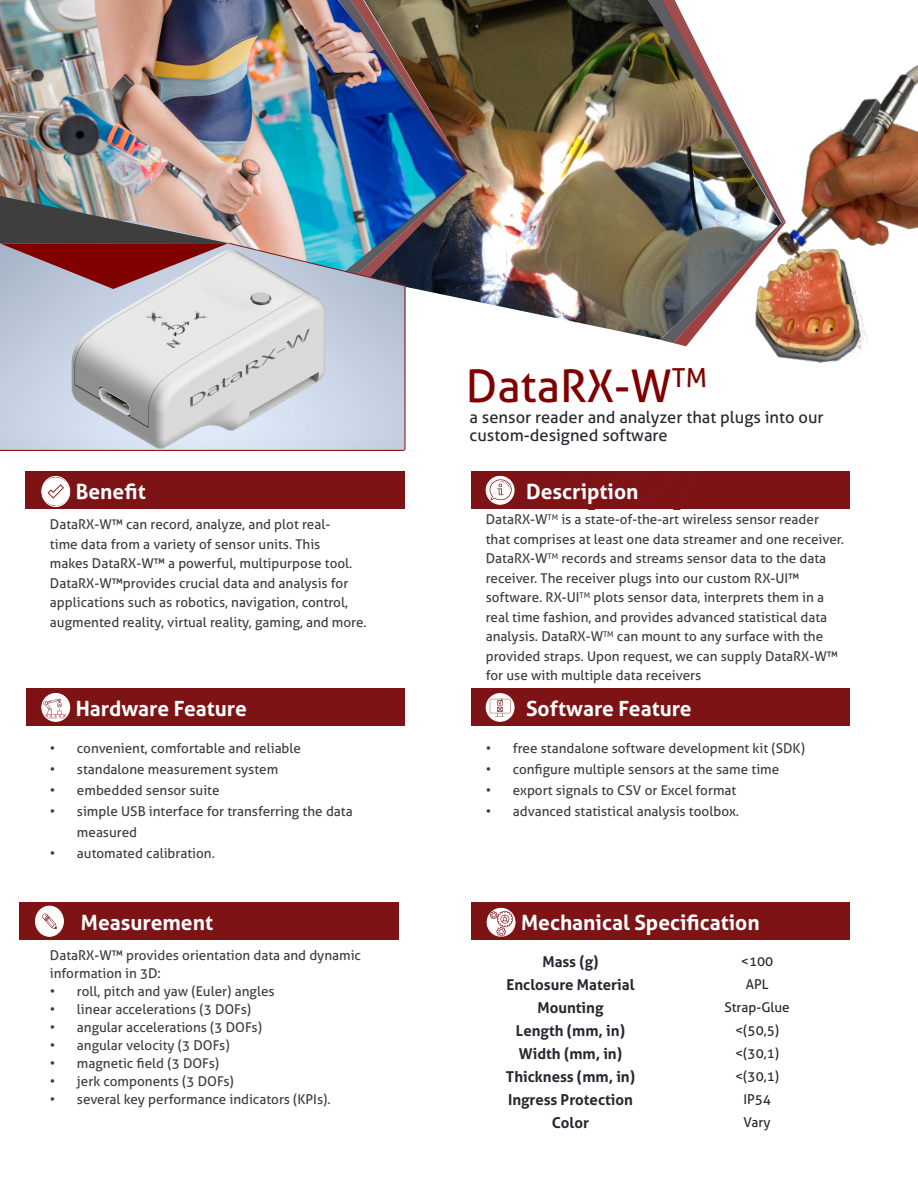
<style>
.page{position:relative;width:918px;height:1188px;background:#fff}
.page>*{position:absolute;margin:0;border:0;box-sizing:border-box;transform-origin:0 0}
.Title_7{font:45px "Aller";color:#800000}
.Title_3{font:700 21px "Aller";color:#fff}
.Title_7-2{font:16.5px/18px "Aller";color:#292731}
.Title_7-3{font:700 15px "Aller";color:#292731}
.Body_Text{font:13.5px/19.5px "Aller";color:#3e3e3f}
.Title_7-4{font:13.5px "Aller";color:#292731}
</style>
<div class="page">
<img style="left:416px;top:0;width:232px;height:337px">
<img style="left:685px;top:64px;width:233px;height:302px">
<div style="left:471px;top:471px;width:379px;height:38px;background:#7e1315"></div>
<img style="left:648px;top:0;width:138px;height:346px">
<div style="left:26px;top:471px;width:379px;height:38px;background:#7e1315"></div>
<svg style="left:42px;top:476px;width:29px;height:31px"></svg>
<div style="left:41px;top:476px;width:29px;height:31px;border:1px solid #fff;border-radius:50%"></div>
<img style="left:0;top:289px;width:405px;height:161px">
<hr style="left:405px;top:286px;width:1px;height:164px;background:#800000">
<hr style="left:0;top:450px;width:404px;height:1px;background:#800000">
<img style="left:0;top:0;width:468px;height:289px">
<div style="left:471px;top:902px;width:379px;height:37px;background:#7e1315"></div>
<div style="left:487px;top:908px;width:28px;height:28px;background:#fff;border-radius:50%"></div>
<div style="left:487px;top:908px;width:28px;height:29px;border:1px solid #fff;border-radius:50%"></div>
<svg style="left:490px;top:911px;width:23px;height:25px"></svg>
<div style="left:19px;top:902px;width:380px;height:37px;background:#7e1315"></div>
<div style="left:486px;top:476px;width:28px;height:28px;background:#fff;border-radius:50%"></div>
<svg style="left:489px;top:479px;width:23px;height:23px"></svg>
<div style="left:486px;top:476px;width:28px;height:29px;border:1px solid #fff;border-radius:50%"></div>
<div style="left:26px;top:689px;width:379px;height:37px;background:#7e1315"></div>
<svg style="left:42px;top:693px;width:28px;height:28px"></svg>
<svg style="left:43px;top:699px;width:24px;height:19px"></svg>
<div style="left:41px;top:693px;width:29px;height:29px;border:1px solid #fff;border-radius:50%"></div>
<div style="left:471px;top:689px;width:379px;height:37px;background:#7e1315"></div>
<svg style="left:486px;top:694px;width:28px;height:27px"></svg>
<svg style="left:490px;top:698px;width:20px;height:19px"></svg>
<div style="left:486px;top:693px;width:28px;height:29px;border:1px solid #fff;border-radius:50%"></div>
<div style="left:36px;top:906px;width:27px;height:30px;background:#fff;border-radius:50%"></div>
<div style="left:35px;top:906px;width:29px;height:31px;border:1px solid #fff;border-radius:50%"></div>
<svg style="left:42px;top:913px;width:15px;height:16px"></svg>
<p class="Title_3" style="left:76px;top:479px;width:71px">Benefit</p>
<p class="Body_Text" style="left:50px;top:515px;width:318px">DataRX-W™ can record, analyze, and plot real-<br>time data from a variety of sensor units. This<br>makes DataRX-W™ a powerful, multipurpose tool.<br>DataRX-W™ provides crucial data and analysis for applications such as robotics, navigation, control, augmented reality, virtual reality, gaming, and more.</p>
<p class="Title_7" style="left:466px;top:358px;width:243px">DataRX-W<sup>TM</sup></p>
<p class="Title_7-2" style="left:470px;top:408px;width:356px">a sensor reader and analyzer that plugs into our custom-designed software</p>
<p class="Title_3" style="left:526px;top:479px;width:114px">Description</p>
<p class="Body_Text" style="left:486px;top:510px;width:360px">DataRX-W<sup>TM</sup> is a state-of-the-art wireless sensor reader that comprises at least one data streamer and one receiver.<br>DataRX-W<sup>TM</sup> records and streams sensor data to the data receiver. The receiver plugs into our custom RX-UI™ software. RX-UI<sup>TM</sup> plots sensor data, interprets them in a real time fashion, and provides advanced statistical data analysis. DataRX-W<sup>TM</sup> can mount to any surface with the provided straps. Upon request, we can supply DataRX-W™ for use with multiple data receivers</p>
<p class="Title_3" style="left:76px;top:696px;width:173px">Hardware Feature</p>
<p class="Title_3" style="left:526px;top:696px;width:167px">Software Feature</p>
<p class="Body_Text" style="left:50px;top:738px;width:253px">• convenient, comfortable and reliable</p>
<p class="Body_Text" style="left:50px;top:759px;width:230px">• standalone measurement system</p>
<p class="Body_Text" style="left:50px;top:780px;width:171px">• embedded sensor suite</p>
<p class="Body_Text" style="left:77px;top:801px;width:277px;line-height:21px;text-indent:-27px">• simple USB interface for transferring the data measured</p>
<p class="Body_Text" style="left:50px;top:843px;width:167px">• automated calibration.</p>
<p class="Title_3" style="left:81px;top:910px;width:134px">Measurement</p>
<p class="Body_Text" style="left:50px;top:946px;width:313px;line-height:18px">DataRX-W™ provides orientation data and dynamic information in 3D:</p>
<p class="Body_Text" style="left:50px;top:981px;width:226px">• roll, pitch and yaw (Euler) angles</p>
<p class="Body_Text" style="left:50px;top:999px;width:203px">• linear accelerations (3 DOFs)</p>
<p class="Body_Text" style="left:50px;top:1017px;width:214px">• angular accelerations (3 DOFs)</p>
<p class="Body_Text" style="left:50px;top:1035px;width:181px">• angular velocity (3 DOFs)</p>
<p class="Body_Text" style="left:50px;top:1053px;width:171px">• magnetic field (3 DOFs)</p>
<p class="Body_Text" style="left:50px;top:1071px;width:185px">• jerk components (3 DOFs)</p>
<p class="Body_Text" style="left:50px;top:1089px;width:282px">• several key performance indicators (KPIs).</p>
<p class="Body_Text" style="left:486px;top:738px;width:321px">• free standalone software development kit (SDK)</p>
<p class="Body_Text" style="left:486px;top:759px;width:295px">• configure multiple sensors at the same time</p>
<p class="Body_Text" style="left:486px;top:780px;width:252px">• export signals to CSV or Excel format</p>
<p class="Body_Text" style="left:486px;top:801px;width:255px">• advanced statistical analysis toolbox.</p>
<p class="Title_3" style="left:521px;top:910px;width:240px">Mechanical Specification</p>
<p class="Title_7-3" style="left:543px;top:952px;width:58px">Mass (g)</p>
<p class="Title_7-4" style="left:741px;top:953px;width:34px">&lt;100</p>
<p class="Title_7-3" style="left:507px;top:975px;width:130px">Enclosure Material</p>
<p class="Title_7-4" style="left:746px;top:976px;width:24px">APL</p>
<p class="Title_7-3" style="left:538px;top:998px;width:67px">Mounting</p>
<p class="Title_7-4" style="left:724px;top:999px;width:67px">Strap-Glue</p>
<p class="Title_7-3" style="left:516px;top:1021px;width:111px">Length (mm, in)</p>
<p class="Title_7-4" style="left:735px;top:1022px;width:45px">&lt;(50,5)</p>
<p class="Title_7-3" style="left:519px;top:1044px;width:105px">Width (mm, in)</p>
<p class="Title_7-4" style="left:735px;top:1045px;width:45px">&lt;(30,1)</p>
<p class="Title_7-3" style="left:506px;top:1067px;width:131px">Thickness (mm, in)</p>
<p class="Title_7-4" style="left:735px;top:1068px;width:45px">&lt;(30,1)</p>
<p class="Title_7-3" style="left:508px;top:1091px;width:127px">Ingress Protection</p>
<p class="Title_7-4" style="left:743px;top:1091px;width:29px">IP54</p>
<p class="Title_7-3" style="left:552px;top:1114px;width:39px">Color</p>
<p class="Title_7-4" style="left:744px;top:1114px;width:29px">Vary</p>
</div>
